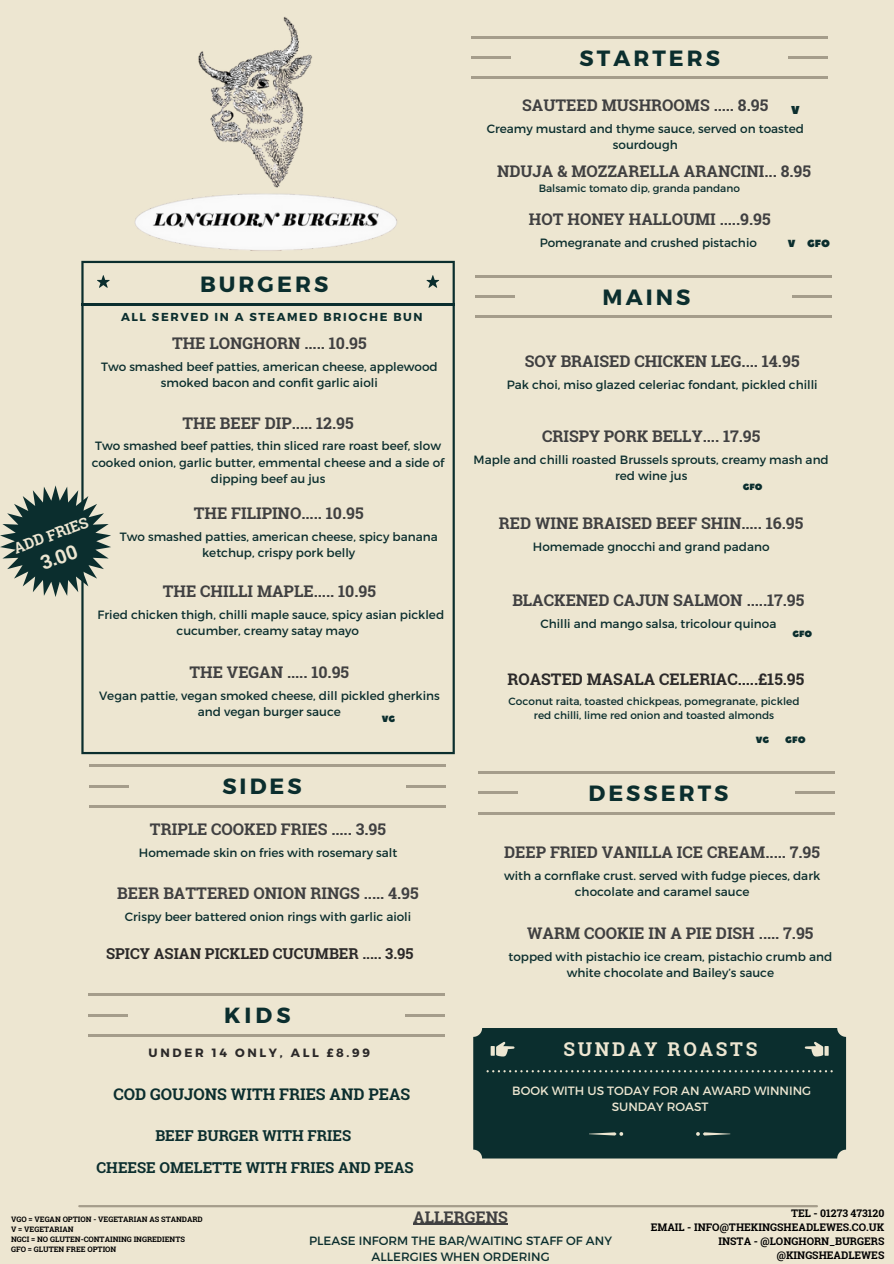
<style>
.page{position:relative;width:894px;height:1264px;background:#fff}
.page>*{position:absolute;margin:0;border:0;box-sizing:border-box;transform-origin:0 0}
.t1{font:700 22.05px "Montserrat";letter-spacing:.14em;color:#0b2e2e}
.t2{font:700 21.9px "Montserrat";color:#0b2e2e}
.t3{font:700 19.5px "Roboto Slab";color:#ede6d1}
.t4{font:700 19.05px "Roboto Slab";letter-spacing:.14em;color:#ede6d1}
.t5{font:700 16.05px "Roboto Slab";color:#404041}
.t6{font:700 16.05px "Roboto Slab";color:#0b2e2e}
.t7{font:700 15.9px "Roboto Slab";color:#2b2929}
.t8{font:700 15px "Roboto Slab";color:#0b2e2e}
.t9{font:700 15px "Roboto Slab";color:#2b2929}
.t10{font:700 15px "Roboto Slab";color:#ede6d1}
.t11{font:12px/16px "Montserrat";color:#0b2e2e;text-align:center}
.t12{font:12px/16px "Montserrat";color:#ede6d1;text-align:center}
.t13{font:700 12px "Montserrat";letter-spacing:.22em;color:#2b2929}
.t14{font:700 11.55px "Montserrat";letter-spacing:.14em;color:#0b2e2e}
.t15{font:11.4px "Peace Sans";color:#0b2e2e}
.t16{font:10.5px/14px "Montserrat";color:#0b2e2e;text-align:center}
.t17{font:700 10.5px "Roboto Slab";color:#000}
.t18{font:10.35px "Peace Sans";color:#0b2e2e}
.t19{font:10.2px "Peace Sans";color:#0b2e2e}
.t20{font:9.3px "Peace Sans";color:#0b2e2e}
.t21{font:9px "Peace Sans";color:#0b2e2e}
.t22{font:700 7.5px "Roboto Slab";color:#000}
</style>
<div class="page">
<div style="left:0;top:0;width:893px;height:1263px;background:#ede6d1"></div>
<svg style="left:81px;top:261px;width:373px;height:493px"></svg>
<hr style="left:81px;top:303px;width:373px;height:2px;background:#0b2e2e">
<svg style="left:426px;top:275px;width:13px;height:13px"></svg>
<svg style="left:97px;top:275px;width:3px;height:13px"></svg>
<div style="left:473px;top:1028px;width:372px;height:130px;background:#0b2e2e"></div>
<svg style="left:804px;top:1041px;width:24px;height:15px"></svg>
<svg style="left:490px;top:1041px;width:24px;height:15px"></svg>
<svg style="left:486px;top:1070px;width:346px;height:2px"></svg>
<svg style="left:696px;top:1132px;width:34px;height:3px"></svg>
<svg style="left:588px;top:1132px;width:35px;height:3px"></svg>
<hr style="left:89px;top:785px;width:40px;height:2px;background:#a59d8b">
<hr style="left:406px;top:785px;width:40px;height:2px;background:#a59d8b">
<hr style="left:89px;top:764px;width:357px;height:3px;background:#a59d8b">
<hr style="left:89px;top:805px;width:357px;height:2px;background:#a59d8b">
<hr style="left:478px;top:791px;width:40px;height:2px;background:#a59d8b">
<hr style="left:795px;top:791px;width:40px;height:2px;background:#a59d8b">
<hr style="left:478px;top:771px;width:357px;height:2px;background:#a59d8b">
<hr style="left:478px;top:812px;width:357px;height:2px;background:#a59d8b">
<hr style="left:471px;top:56px;width:39px;height:3px;background:#a59d8b">
<hr style="left:788px;top:56px;width:39px;height:3px;background:#a59d8b">
<hr style="left:471px;top:36px;width:356px;height:2px;background:#a59d8b">
<hr style="left:471px;top:77px;width:356px;height:2px;background:#a59d8b">
<hr style="left:79px;top:1204px;width:737px;height:3px;background:#a59d8b">
<svg style="left:0;top:485px;width:111px;height:111px"></svg>
<img style="left:100px;top:17px;width:324px;height:276px">
<hr style="left:413px;top:1223px;width:94px;height:1px;background:#404041">
<hr style="left:475px;top:295px;width:40px;height:2px;background:#a59d8b">
<hr style="left:792px;top:295px;width:40px;height:2px;background:#a59d8b">
<hr style="left:475px;top:275px;width:357px;height:2px;background:#a59d8b">
<hr style="left:475px;top:315px;width:357px;height:3px;background:#a59d8b">
<hr style="left:88px;top:1013px;width:40px;height:3px;background:#a59d8b">
<hr style="left:405px;top:1013px;width:40px;height:3px;background:#a59d8b">
<hr style="left:88px;top:993px;width:357px;height:2px;background:#a59d8b">
<hr style="left:88px;top:1034px;width:357px;height:2px;background:#a59d8b">
<h3 class="t1" style="left:579px;top:44px;width:142px">STARTERS</h3>
<p class="t5" style="left:522px;top:95px;width:247px">SAUTEED MUSHROOMS ..... 8.95</p>
<h1 class="t11" style="left:486px;top:120px;width:319px">Creamy mustard and thyme sauce, served on toasted sourdough</h1>
<h3 class="t15" style="left:790px;top:102px;width:10px">V</h3>
<h3 class="t5" style="left:497px;top:160px;width:315px">NDUJA &amp; MOZZARELLA ARANCINI... 8.95</h3>
<p class="t1" style="left:200px;top:269px;width:130px">BURGERS</p>
<p class="t14" style="left:121px;top:309px;width:303px">ALL SERVED IN A STEAMED BRIOCHE BUN</p>
<h6 class="t5" style="left:172px;top:332px;width:196px">THE LONGHORN ..... 10.95</h6>
<h3 class="t11" style="left:101px;top:358px;width:338px">Two smashed beef patties, american cheese, applewood smoked bacon and confit garlic aioli</h3>
<h6 class="t5" style="left:182px;top:411px;width:173px">THE BEEF DIP..... 12.95</h6>
<h3 class="t11" style="left:92px;top:437px;width:354px">Two smashed beef patties, thin sliced rare roast beef, slow cooked onion, garlic butter, emmental cheese and a side of dipping beef au jus</h3>
<h6 class="t10" style="left:11px;top:539px;width:80px;rotate:-20deg">ADD FRIES</h6>
<h6 class="t3" style="left:37px;top:550px;width:39px;rotate:-20deg">3.00</h6>
<h3 class="t5" style="left:194px;top:502px;width:171px">THE FILIPINO..... 10.95</h3>
<h6 class="t11" style="left:120px;top:528px;width:319px">Two smashed patties, american cheese, spicy banana ketchup, crispy pork belly</h6>
<h6 class="t5" style="left:163px;top:580px;width:214px">THE CHILLI MAPLE..... 10.95</h6>
<h3 class="t11" style="left:98px;top:605px;width:348px">Fried chicken thigh, chilli maple sauce, spicy asian pickled cucumber, creamy satay mayo</h3>
<h1 class="t5" style="left:189px;top:661px;width:161px">THE VEGAN ..... 10.95</h1>
<h3 class="t11" style="left:99px;top:687px;width:342px">Vegan pattie, vegan smoked cheese, dill pickled gherkins and vegan burger sauce</h3>
<p class="t21" style="left:382px;top:713px;width:15px">VG</p>
<h1 class="t16" style="left:538px;top:181px;width:203px">Balsamic tomato dip, granda pandano</h1>
<h6 class="t5" style="left:528px;top:208px;width:243px">HOT HONEY HALLOUMI .....9.95</h6>
<p class="t11" style="left:539px;top:234px;width:219px">Pomegranate and crushed pistachio</p>
<h3 class="t1" style="left:602px;top:282px;width:89px">MAINS</h3>
<h3 class="t19" style="left:787px;top:236px;width:9px">V</h3>
<p class="t18" style="left:806px;top:236px;width:24px">GFO</p>
<h3 class="t5" style="left:524px;top:350px;width:276px">SOY BRAISED CHICKEN LEG.... 14.95</h3>
<h1 class="t11" style="left:506px;top:375px;width:312px">Pak choi, miso glazed celeriac fondant, pickled chilli</h1>
<h6 class="t5" style="left:542px;top:425px;width:220px">CRISPY PORK BELLY.... 17.95</h6>
<h3 class="t11" style="left:473px;top:450px;width:356px">Maple and chilli roasted Brussels sprouts, creamy mash and red wine jus</h3>
<p class="t21" style="left:742px;top:481px;width:21px">GFO</p>
<p class="t5" style="left:498px;top:512px;width:306px">RED WINE BRAISED BEEF SHIN..... 16.95</p>
<h3 class="t11" style="left:532px;top:538px;width:238px">Homemade gnocchi and grand padano</h3>
<h3 class="t5" style="left:512px;top:589px;width:293px">BLACKENED CAJUN SALMON .....17.95</h3>
<p class="t11" style="left:540px;top:615px;width:237px">Chilli and mango salsa, tricolour quinoa</p>
<p class="t21" style="left:792px;top:628px;width:21px">GFO</p>
<h3 class="t7" style="left:507px;top:668px;width:298px">ROASTED MASALA CELERIAC.....£15.95</h3>
<h6 class="t16" style="left:508px;top:694px;width:292px">Coconut raita, toasted chickpeas, pomegranate, pickled red chilli, lime red onion and toasted almonds</h6>
<p class="t21" style="left:755px;top:734px;width:15px">VG</p>
<p class="t20" style="left:785px;top:734px;width:22px">GFO</p>
<h1 class="t1" style="left:222px;top:772px;width:81px">SIDES</h1>
<h4 class="t1" style="left:588px;top:779px;width:141px">DESSERTS</h4>
<h4 class="t5" style="left:150px;top:818px;width:237px">TRIPLE COOKED FRIES ..... 3.95</h4>
<h3 class="t11" style="left:139px;top:844px;width:260px">Homemade skin on fries with rosemary salt</h3>
<p class="t5" style="left:117px;top:882px;width:303px">BEER BATTERED ONION RINGS ..... 4.95</p>
<h3 class="t11" style="left:125px;top:908px;width:288px">Crispy beer battered onion rings with garlic aioli</h3>
<p class="t9" style="left:106px;top:943px;width:309px">SPICY ASIAN PICKLED CUCUMBER ..... 3.95</p>
<h2 class="t2" style="left:224px;top:1001px;width:68px">KIDS</h2>
<h6 class="t13" style="left:149px;top:1045px;width:223px">UNDER 14 ONLY, ALL £8.99</h6>
<h6 class="t6" style="left:113px;top:1082px;width:298px">COD GOUJONS WITH FRIES AND PEAS</h6>
<p class="t8" style="left:155px;top:1124px;width:197px">BEEF BURGER WITH FRIES</p>
<h5 class="t8" style="left:97px;top:1156px;width:318px">CHEESE OMELETTE WITH FRIES AND PEAS</h5>
<h3 class="t5" style="left:504px;top:841px;width:317px">DEEP FRIED VANILLA ICE CREAM..... 7.95</h3>
<h6 class="t11" style="left:504px;top:867px;width:317px">with a cornflake crust. served with fudge pieces, dark chocolate and caramel sauce</h6>
<h3 class="t5" style="left:527px;top:922px;width:288px">WARM COOKIE IN A PIE DISH ..... 7.95</h3>
<p class="t11" style="left:508px;top:948px;width:325px">topped with pistachio ice cream, pistachio crumb and white chocolate and Bailey’s sauce</p>
<h3 class="t4" style="left:563px;top:1036px;width:195px">SUNDAY ROASTS</h3>
<p class="t12" style="left:512px;top:1082px;width:300px">BOOK WITH US TODAY FOR AN AWARD WINNING<br>SUNDAY ROAST</p>
<p class="t22" style="left:11px;top:1214px;width:193px">VGO = VEGAN OPTION - VEGETARIAN AS STANDARD</p>
<p class="t22" style="left:11px;top:1224px;width:64px">V = VEGETARIAN</p>
<p class="t22" style="left:11px;top:1234px;width:175px">NGCI = NO GLUTEN-CONTAINING INGREDIENTS</p>
<h1 class="t22" style="left:11px;top:1244px;width:107px">GFO = GLUTEN FREE OPTION</h1>
<h3 class="t5" style="left:413px;top:1205px;width:96px">ALLERGENS</h3>
<h6 class="t11" style="left:309px;top:1231px;width:304px">PLEASE INFORM THE BAR/WAITING STAFF OF ANY<br>ALLERGIES WHEN ORDERING</h6>
<h6 class="t17" style="left:790px;top:1205px;width:95px">TEL - 01273 473120</h6>
<h3 class="t17" style="left:650px;top:1219px;width:235px">EMAIL - INFO@THEKINGSHEADLEWES.CO.UK</h3>
<h6 class="t17" style="left:718px;top:1233px;width:167px">INSTA - @LONGHORN_BURGERS</h6>
<p class="t17" style="left:776px;top:1247px;width:109px">@KINGSHEADLEWES</p>
</div>
